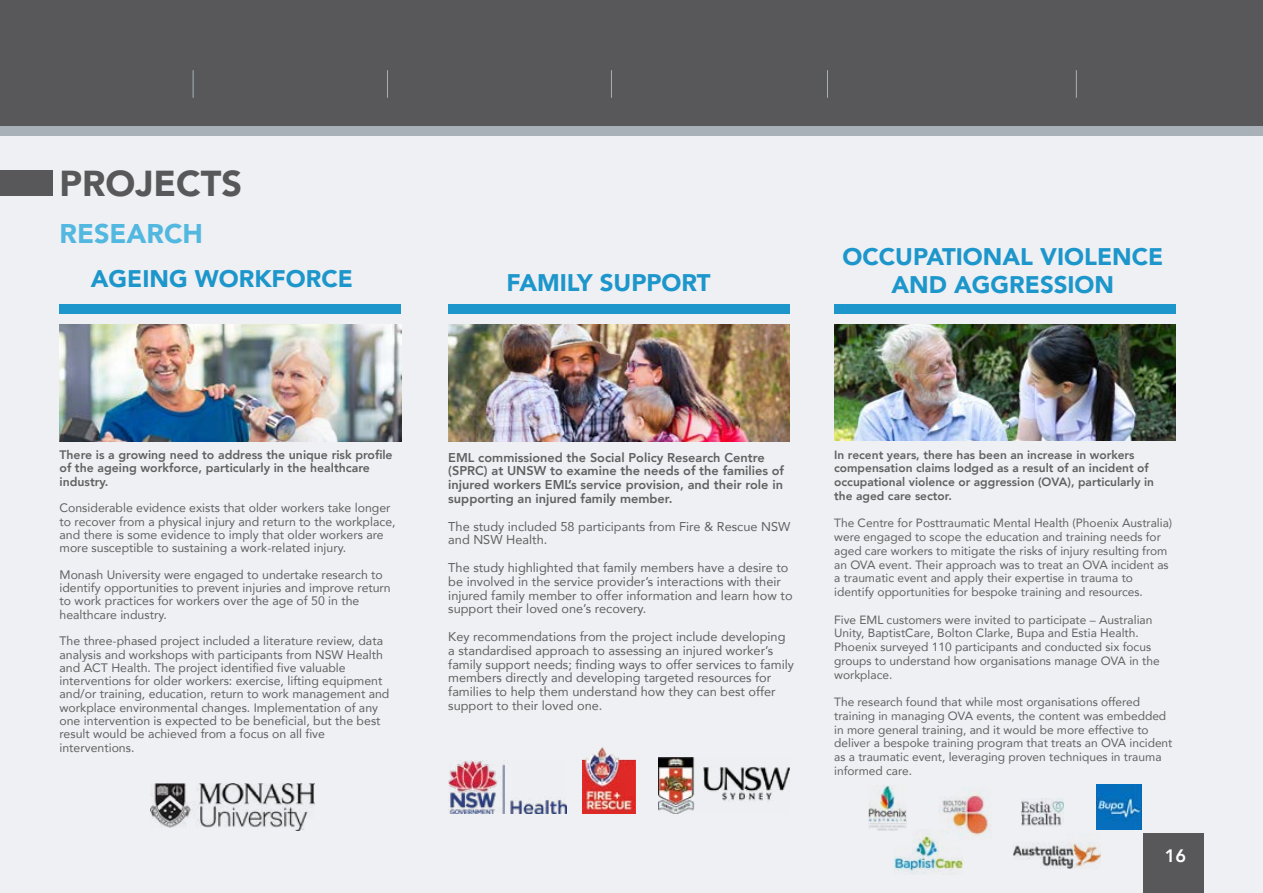
<style>
.page{position:relative;width:1263px;height:893px;background:#eff0f3}
.page>*{position:absolute;margin:0;border:0;box-sizing:border-box;transform-origin:0 0}
.t1{font:900 36px "Avenir";color:#58585a}
.t2{font:900 27px "Avenir";color:#52b8e0}
.t3{font:900 24px/28.8px "Avenir";color:#1c96cb;text-align:center}
.t4{font:800 18px "Avenir";color:#fff}
.t5{font:12.75px/13.8px "Avenir";color:#606161}
.t6{font:800 12.75px/13.8px "Avenir";color:#606161}
.t7{font:12.3px/13.4px "Avenir";color:#606161}
.t8{font:800 12.3px/13.4px "Avenir";color:#606161}
.t9{font:12px/13.8px "Avenir";color:#606161}
.t10{font:800 12px/13.8px "Avenir";color:#606161}
</style>
<div class="page">
<div style="left:0;top:0;width:1263px;height:126px;background:#58585a"></div>
<div style="left:0;top:126px;width:1263px;height:10px;background:#a9b1b8"></div>
<div style="left:0;top:170px;width:53px;height:26px;background:#58585a"></div>
<div style="left:60px;top:304px;width:341px;height:10px;background:#1c96cb"></div>
<div style="left:448px;top:304px;width:342px;height:10px;background:#1c96cb"></div>
<div style="left:834px;top:304px;width:342px;height:10px;background:#1c96cb"></div>
<img style="left:834px;top:324px;width:342px;height:117px">
<img style="left:448px;top:324px;width:342px;height:117px">
<img style="left:60px;top:324px;width:341px;height:118px">
<img style="left:151px;top:783px;width:163px;height:48px">
<img style="left:583px;top:747px;width:53px;height:66px">
<img style="left:659px;top:757px;width:131px;height:56px">
<img style="left:448px;top:761px;width:118px;height:52px">
<img style="left:1013px;top:842px;width:87px;height:27px">
<img style="left:894px;top:829px;width:69px;height:46px">
<img style="left:938px;top:788px;width:51px;height:53px">
<img style="left:1097px;top:785px;width:45px;height:44px">
<img style="left:1021px;top:799px;width:42px;height:27px">
<img style="left:868px;top:785px;width:39px;height:46px">
<div style="left:1143px;top:833px;width:60px;height:60px;background:#58585a"></div>
<svg style="left:193px;top:70px;width:1px;height:28px"></svg>
<svg style="left:387px;top:70px;width:1px;height:28px"></svg>
<svg style="left:611px;top:70px;width:1px;height:28px"></svg>
<svg style="left:827px;top:70px;width:1px;height:28px"></svg>
<svg style="left:1076px;top:70px;width:1px;height:28px"></svg>
<h1 class="t1" style="left:60px;top:152px;width:184px">PROJECTS</h1>
<h2 class="t2" style="left:60px;top:210px;width:145px">RESEARCH</h2>
<h3 class="t3" style="left:91px;top:263px;width:264px">AGEING WORKFORCE</h3>
<h3 class="t3" style="left:506px;top:268px;width:205px">FAMILY SUPPORT</h3>
<h3 class="t3" style="left:842px;top:241px;width:322px">OCCUPATIONAL VIOLENCE<br>AND AGGRESSION</h3>
<p class="t8" style="left:60px;top:448px;width:335px">There is a growing need to address the unique risk profile of the ageing workforce, particularly in the healthcare industry.</p>
<p class="t7" style="left:60px;top:501px;width:338px">Considerable evidence exists that older workers take longer to recover from a physical injury and return to the workplace, and there is some evidence to imply that older workers are more susceptible to sustaining a work-related injury.</p>
<p class="t7" style="left:60px;top:567px;width:333px">Monash University were engaged to undertake research to identify opportunities to prevent injuries and improve return to work practices for workers over the age of 50 in the healthcare industry.</p>
<p class="t7" style="left:60px;top:634px;width:331px">The three-phased project included a literature review, data analysis and workshops with participants from NSW Health and ACT Health. The project identified five valuable interventions for older workers: exercise, lifting equipment and/or training, education, return to work management and workplace environmental changes. Implementation of any one intervention is expected to be beneficial, but the best result would be achieved from a focus on all five interventions.</p>
<p class="t6" style="left:448px;top:450px;width:337px">EML commissioned the Social Policy Research Centre (SPRC) at UNSW to examine the needs of the families of injured workers EML’s service provision, and their role in supporting an injured family member.</p>
<p class="t5" style="left:448px;top:519px;width:344px">The study included 58 participants from Fire &amp; Rescue NSW and NSW Health.</p>
<p class="t5" style="left:448px;top:560px;width:346px">The study highlighted that family members have a desire to be involved in the service provider’s interactions with their injured family member to offer information and learn how to support their loved one’s recovery.</p>
<p class="t5" style="left:448px;top:629px;width:347px">Key recommendations from the project include developing a standardised approach to assessing an injured worker’s family support needs; finding ways to offer services to family members directly and developing targeted resources for families to help them understand how they can best offer support to their loved one.</p>
<p class="t10" style="left:834px;top:448px;width:321px">In recent years, there has been an increase in workers compensation claims lodged as a result of an incident of occupational violence or aggression (OVA), particularly in the aged care sector.</p>
<p class="t9" style="left:834px;top:516px;width:340px">The Centre for Posttraumatic Mental Health (Phoenix Australia) were engaged to scope the education and training needs for aged care workers to mitigate the risks of injury resulting from an OVA event. Their approach was to treat an OVA incident as a traumatic event and apply their expertise in trauma to identify opportunities for bespoke training and resources.</p>
<p class="t9" style="left:834px;top:612px;width:327px">Five EML customers were invited to participate – Australian Unity, BaptistCare, Bolton Clarke, Bupa and Estia Health.<br>Phoenix surveyed 110 participants and conducted six focus groups to understand how organisations manage OVA in the workplace.</p>
<p class="t9" style="left:834px;top:695px;width:340px">The research found that while most organisations offered training in managing OVA events, the content was embedded in more general training, and it would be more effective to deliver a bespoke training program that treats an OVA incident as a traumatic event, leveraging proven techniques in trauma informed care.</p>
<h3 class="t4" style="left:1165px;top:842px;width:23px">16</h3>
</div>
